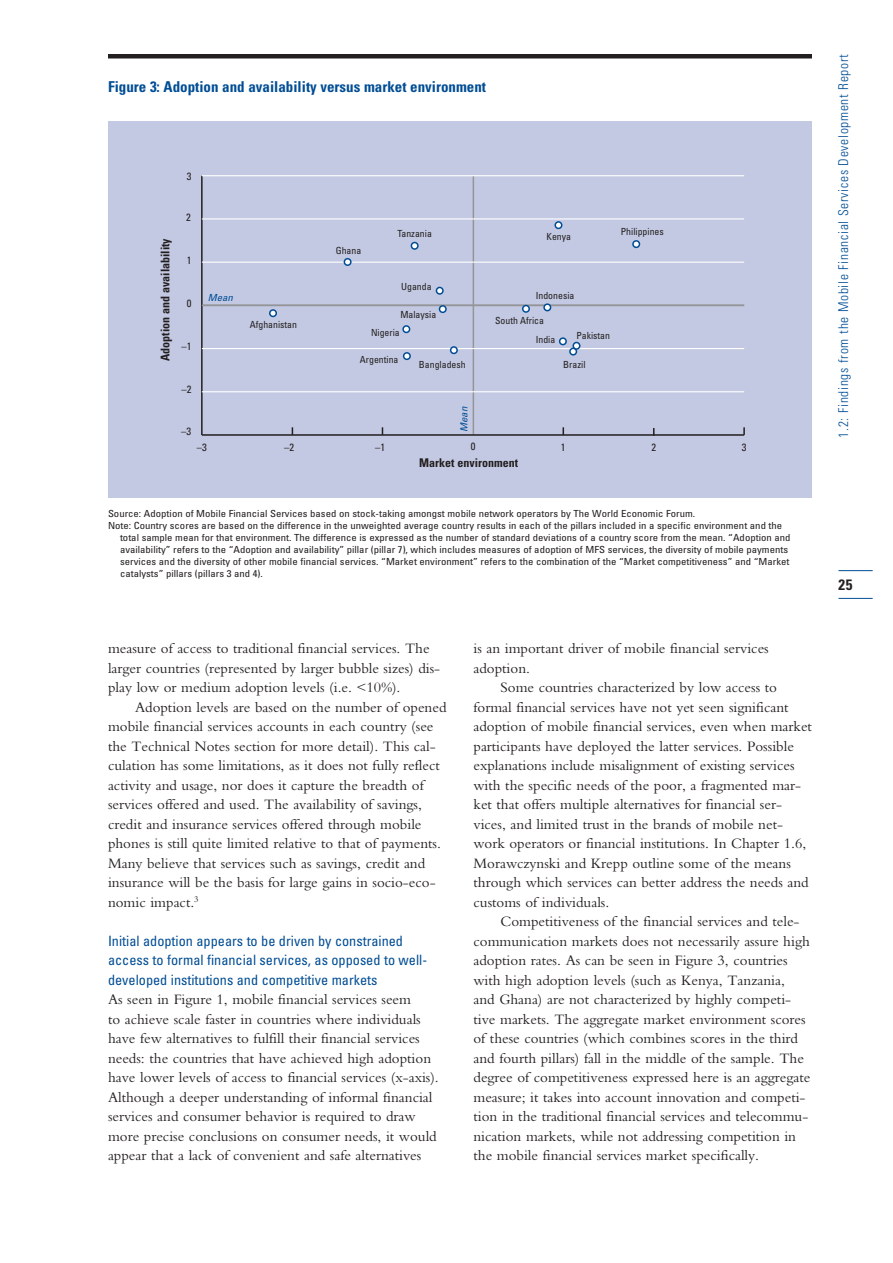
<style>
.page{position:relative;width:893px;height:1263px;background:#fff}
.page>*{position:absolute;margin:0;border:0;box-sizing:border-box;transform-origin:0 0}
.Body{font:15px/19.5px "Bembo Std";color:#231f20}
.Body_no_Indent{font:15px/19.5px "Bembo Std";color:#231f20}
.Exhibit_Head{font:700 condensed 15px "Univers LT Std";color:#014d95}
.t1{font:700 condensed 15px "Univers LT Std";color:#231f20}
.B_Head{font:condensed 14.25px/19.5px "Univers LT Std";color:#014d95}
.t2{font:300 condensed 13.5px "Univers LT Std";letter-spacing:.05em;color:#014d95}
.Caption_Head{font:700 condensed 12px "Univers LT Std";color:#231f20}
.Figure_axis_label{font:700 condensed 12px "Univers LT Std";color:#231f20}
.t3{font:condensed 10.5px "Univers LT Std";color:#231f20}
.Source_Note{font:condensed 9.75px/12px "Univers LT Std";color:#231f20;scale:1.1 1}
.Source_Note-2{font:condensed 9.75px "Univers LT Std";color:#231f20}
.Exhibit_labels{font:italic condensed 9.75px "Univers LT Std";color:#014d95;scale:1.1 1}
</style>
<div class="page">
<div style="left:108px;top:54px;width:704px;height:5px;background:#231f20"></div>
<hr style="left:838px;top:570px;width:35px;height:1px;background:#014d95">
<hr style="left:838px;top:598px;width:35px;height:1px;background:#014d95">
<div style="left:108px;top:121px;width:704px;height:377px;background:#c3c9e2"></div>
<hr style="left:473px;top:176px;width:1px;height:258px;background:#939598">
<hr style="left:201px;top:176px;width:2px;height:259px;background:#231f20">
<hr style="left:202px;top:434px;width:542px;height:2px;background:#231f20">
<hr style="left:202px;top:391px;width:542px;height:1px;background:#fff">
<hr style="left:202px;top:348px;width:542px;height:1px;background:#fff">
<hr style="left:202px;top:305px;width:542px;height:1px;background:#939598">
<hr style="left:202px;top:262px;width:542px;height:1px;background:#fff">
<hr style="left:202px;top:218px;width:542px;height:1px;background:#fff">
<hr style="left:202px;top:175px;width:542px;height:1px;background:#fff">
<div style="left:269px;top:309px;width:8px;height:8px;border:2px solid #014d95;border-radius:50%"></div>
<div style="left:403px;top:352px;width:8px;height:8px;border:2px solid #014d95;border-radius:50%"></div>
<div style="left:450px;top:346px;width:8px;height:8px;border:2px solid #014d95;border-radius:50%"></div>
<div style="left:570px;top:348px;width:6px;height:7px;background:#fff;border-radius:50%"></div>
<div style="left:569px;top:348px;width:8px;height:8px;border:2px solid #014d95;border-radius:50%"></div>
<div style="left:344px;top:259px;width:7px;height:6px;background:#fff;border-radius:50%"></div>
<div style="left:344px;top:258px;width:8px;height:8px;border:2px solid #014d95;border-radius:50%"></div>
<div style="left:560px;top:338px;width:6px;height:7px;background:#fff;border-radius:50%"></div>
<div style="left:559px;top:337px;width:8px;height:8px;border:2px solid #014d95;border-radius:50%"></div>
<div style="left:544px;top:304px;width:7px;height:7px;background:#fff;border-radius:50%"></div>
<div style="left:543px;top:303px;width:8px;height:8px;border:2px solid #014d95;border-radius:50%"></div>
<div style="left:555px;top:222px;width:7px;height:6px;background:#fff;border-radius:50%"></div>
<div style="left:554px;top:221px;width:8px;height:8px;border:2px solid #014d95;border-radius:50%"></div>
<div style="left:439px;top:306px;width:7px;height:6px;background:#fff;border-radius:50%"></div>
<div style="left:439px;top:305px;width:8px;height:8px;border:2px solid #014d95;border-radius:50%"></div>
<div style="left:403px;top:326px;width:7px;height:6px;background:#fff;border-radius:50%"></div>
<div style="left:402px;top:325px;width:8px;height:8px;border:2px solid #014d95;border-radius:50%"></div>
<div style="left:573px;top:342px;width:7px;height:7px;background:#fff;border-radius:50%"></div>
<div style="left:572px;top:342px;width:8px;height:8px;border:2px solid #014d95;border-radius:50%"></div>
<div style="left:632px;top:240px;width:8px;height:8px;border:2px solid #014d95;border-radius:50%"></div>
<div style="left:522px;top:305px;width:8px;height:8px;border:2px solid #014d95;border-radius:50%"></div>
<div style="left:411px;top:242px;width:7px;height:7px;background:#fff;border-radius:50%"></div>
<div style="left:411px;top:242px;width:8px;height:8px;border:2px solid #014d95;border-radius:50%"></div>
<div style="left:436px;top:287px;width:7px;height:7px;background:#fff;border-radius:50%"></div>
<div style="left:436px;top:287px;width:8px;height:8px;border:2px solid #014d95;border-radius:50%"></div>
<svg style="left:743px;top:427px;width:2px;height:8px"></svg>
<p class="Exhibit_Head" style="left:108px;top:77px;width:380px">Figure 3: Adoption and availability versus market environment</p>
<p class="t3" style="left:187px;top:169px;width:6px">3</p>
<p class="Caption_Head" style="left:158px;top:361px;width:124px;rotate:-90deg">Adoption and availability</p>
<p class="t3" style="left:186px;top:211px;width:6px">2</p>
<p class="t3" style="left:187px;top:253px;width:6px">1</p>
<p class="t3" style="left:187px;top:297px;width:6px">0</p>
<p class="t3" style="left:182px;top:340px;width:11px">–1</p>
<p class="t3" style="left:182px;top:383px;width:11px">–2</p>
<p class="t3" style="left:181px;top:424px;width:11px">–3</p>
<p class="Exhibit_labels" style="left:208px;top:291px;width:24px">Mean</p>
<p class="Source_Note-2" style="left:250px;top:318px;width:49px">Afghanistan</p>
<p class="Source_Note-2" style="left:336px;top:244px;width:27px">Ghana</p>
<p class="Source_Note-2" style="left:397px;top:227px;width:36px">Tanzania</p>
<p class="Source_Note-2" style="left:621px;top:225px;width:44px">Philippines</p>
<p class="Source_Note-2" style="left:547px;top:230px;width:26px">Kenya</p>
<p class="Source_Note-2" style="left:401px;top:281px;width:32px">Uganda</p>
<p class="Source_Note-2" style="left:400px;top:308px;width:37px">Malaysia</p>
<p class="Source_Note-2" style="left:371px;top:326px;width:30px">Nigeria</p>
<p class="Source_Note-2" style="left:536px;top:289px;width:40px">Indonesia</p>
<p class="Source_Note-2" style="left:536px;top:333px;width:21px">India</p>
<p class="Source_Note-2" style="left:495px;top:315px;width:50px">South Africa</p>
<p class="Source_Note-2" style="left:576px;top:329px;width:35px">Pakistan</p>
<p class="Source_Note-2" style="left:360px;top:354px;width:40px">Argentina</p>
<p class="Source_Note-2" style="left:419px;top:358px;width:48px">Bangladesh</p>
<p class="Exhibit_labels" style="left:458px;top:432px;width:24px;rotate:-90deg">Mean</p>
<p class="Source_Note-2" style="left:563px;top:358px;width:24px">Brazil</p>
<p class="t3" style="left:197px;top:440px;width:11px">–3</p>
<p class="t3" style="left:284px;top:440px;width:11px">–2</p>
<p class="t3" style="left:375px;top:440px;width:11px">–1</p>
<p class="t3" style="left:471px;top:440px;width:6px">0</p>
<p class="t3" style="left:561px;top:440px;width:6px">1</p>
<p class="t3" style="left:651px;top:440px;width:6px">2</p>
<p class="t3" style="left:742px;top:441px;width:6px">3</p>
<p class="Figure_axis_label" style="left:419px;top:455px;width:100px">Market environment</p>
<p class="Source_Note" style="left:108px;top:507px;width:535px">Source: Adoption of Mobile Financial Services based on stock-taking amongst mobile network operators by The World Economic Forum.</p>
<p class="Source_Note" style="left:120px;top:519px;width:611px;text-indent:-12px">Note: Country scores are based on the difference in the unweighted average country results in each of the pillars included in a specific environment and the total sample mean for that environment. The difference is expressed as the number of standard deviations of a country score from the mean. “Adoption and availability” refers to the “Adoption and availability” pillar (pillar 7), which includes measures of adoption of MFS services, the diversity of mobile payments services and the diversity of other mobile financial services. “Market environment” refers to the combination of the “Market competitiveness” and “Market catalysts” pillars (pillars 3 and 4).</p>
<p class="Body" style="left:108px;top:638px;width:334px">measure of access to traditional financial services. The larger countries (represented by larger bubble sizes) dis&shy;play low or medium adoption levels (i.e. &lt;10%).</p>
<p class="Body" style="left:108px;top:697px;width:340px;text-indent:27px">Adoption levels are based on the number of opened mobile financial services accounts in each country (see the Technical Notes section for more detail). This cal&shy;culation has some limitations, as it does not fully reflect activity and usage, nor does it capture the breadth of services offered and used. The availability of savings, credit and insurance services offered through mobile phones is still quite limited relative to that of payments.<br>Many believe that services such as savings, credit and insurance will be the basis for large gains in socio-eco&shy;nomic impact.<sup>3</sup></p>
<p class="B_Head" style="left:108px;top:931px;width:321px">Initial adoption appears to be driven by constrained access to formal financial services, as opposed to well&shy;developed institutions and competitive markets</p>
<p class="Body_no_Indent" style="left:108px;top:989px;width:332px">As seen in Figure 1, mobile financial services seem<br>to achieve scale faster in countries where individuals have few alternatives to fulfill their financial services needs: the countries that have achieved high adoption have lower levels of access to financial services (x-axis).<br>Although a deeper understanding of informal financial services and consumer behavior is required to draw more precise conclusions on consumer needs, it would appear that a lack of convenient and safe alternatives</p>
<p class="Body_no_Indent" style="left:473px;top:638px;width:297px">is an important driver of mobile financial services adoption.</p>
<p class="Body" style="left:473px;top:677px;width:340px;text-indent:27px">Some countries characterized by low access to formal financial services have not yet seen significant adoption of mobile financial services, even when market participants have deployed the latter services. Possible explanations include misalignment of existing services with the specific needs of the poor, a fragmented mar&shy;ket that offers multiple alternatives for financial ser&shy;vices, and limited trust in the brands of mobile net&shy;work operators or financial institutions. In Chapter 1.6, Morawczynski and Krepp outline some of the means through which services can better address the needs and customs of individuals.</p>
<p class="Body" style="left:473px;top:911px;width:338px;text-indent:27px">Competitiveness of the financial services and tele&shy;communication markets does not necessarily assure high adoption rates. As can be seen in Figure 3, countries with high adoption levels (such as Kenya, Tanzania,<br>and Ghana) are not characterized by highly competi&shy;tive markets. The aggregate market environment scores of these countries (which combines scores in the third and fourth pillars) fall in the middle of the sample. The degree of competitiveness expressed here is an aggregate measure; it takes into account innovation and competi&shy;tion in the traditional financial services and telecommu&shy;nication markets, while not addressing competition in the mobile financial services market specifically.</p>
<p class="t2" style="left:835px;top:438px;width:385px;rotate:-90deg">1.2: Findings from the Mobile Financial Services Development Report</p>
<p class="t1" style="left:838px;top:575px;width:16px">25</p>
</div>
